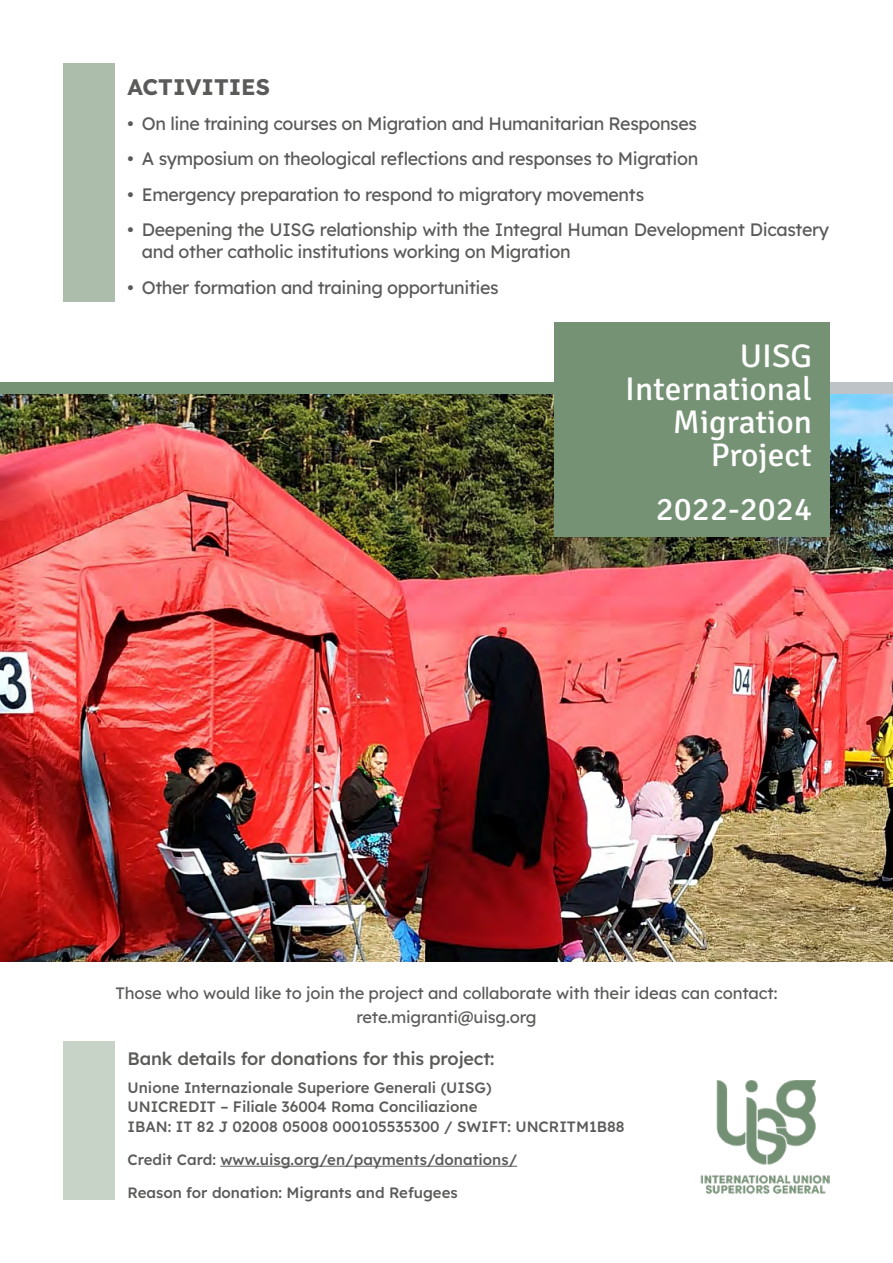
<style>
.page{position:relative;width:893px;height:1263px;background:#fff}
.page>*{position:absolute;margin:0;border:0;box-sizing:border-box;transform-origin:0 0}
.t1{font:32.85px/32.8px "Signika";color:#fff;text-align:right}
.t2{font:700 22.5px "Lexend";color:#5a5a59}
.t3{font:18px/22.5px "Lexend";letter-spacing:-.02em;color:#5a5a59}
.t4{font:500 18px "Lexend";letter-spacing:-.01em;color:#5b5b59}
.t5{font:16.5px/23.7px "Lexend";letter-spacing:-.01em;color:#5b5b59;text-align:center}
.t6{font:500 15px/19.5px "Lexend";color:#5b5b59}
</style>
<div class="page">
<div style="left:829px;top:382px;width:64px;height:12px;background:#bdc3c7"></div>
<div style="left:0;top:382px;width:753px;height:12px;background:#759275"></div>
<img style="left:0;top:394px;width:893px;height:567px">
<div style="left:554px;top:322px;width:275px;height:215px;background:#759275"></div>
<hr style="left:220px;top:1166px;width:297px;height:1px;background:#5b5b59">
<div style="left:64px;top:64px;width:51px;height:238px;background:#acbdac"></div>
<div style="left:64px;top:1041px;width:51px;height:158px;background:#c8d3c8"></div>
<img style="left:701px;top:1080px;width:129px;height:114px">
<p class="t2" style="left:127px;top:70px;width:144px">ACTIVITIES</p>
<p class="t3" style="left:127px;top:111px;width:571px">• On line training courses on Migration and Humanitarian Responses</p>
<p class="t3" style="left:127px;top:146px;width:572px">• A symposium on theological reflections and responses to Migration</p>
<p class="t3" style="left:127px;top:182px;width:518px">• Emergency preparation to respond to migratory movements</p>
<p class="t3" style="left:142px;top:217px;width:689px;text-indent:-14px">• Deepening the UISG relationship with the Integral Human Development Dicastery and other catholic institutions working on Migration</p>
<p class="t3" style="left:127px;top:275px;width:373px">• Other formation and training opportunities</p>
<h1 class="t1" style="left:625px;top:338px;width:188px">UISG<br>International<br>Migration<br>Project</h1>
<h1 class="t1" style="left:656px;top:490px;width:158px">2022-2024</h1>
<p class="t5" style="left:115px;top:980px;width:664px">Those who would like to join the project and collaborate with their ideas can contact: rete.migranti@uisg.org</p>
<p class="t4" style="left:128px;top:1045px;width:368px">Bank details for donations for this project:</p>
<p class="t6" style="left:128px;top:1077px;width:499px">Unione Internazionale Superiore Generali (UISG)<br>UNICREDIT – Filiale 36004 Roma Conciliazione<br>IBAN: IT 82 J 02008 05008 000105535300 / SWIFT: UNCRITM1B88</p>
<p class="t6" style="left:128px;top:1149px;width:391px">Credit Card: www.uisg.org/en/payments/donations/</p>
<p class="t6" style="left:128px;top:1182px;width:332px">Reason for donation: Migrants and Refugees</p>
</div>
